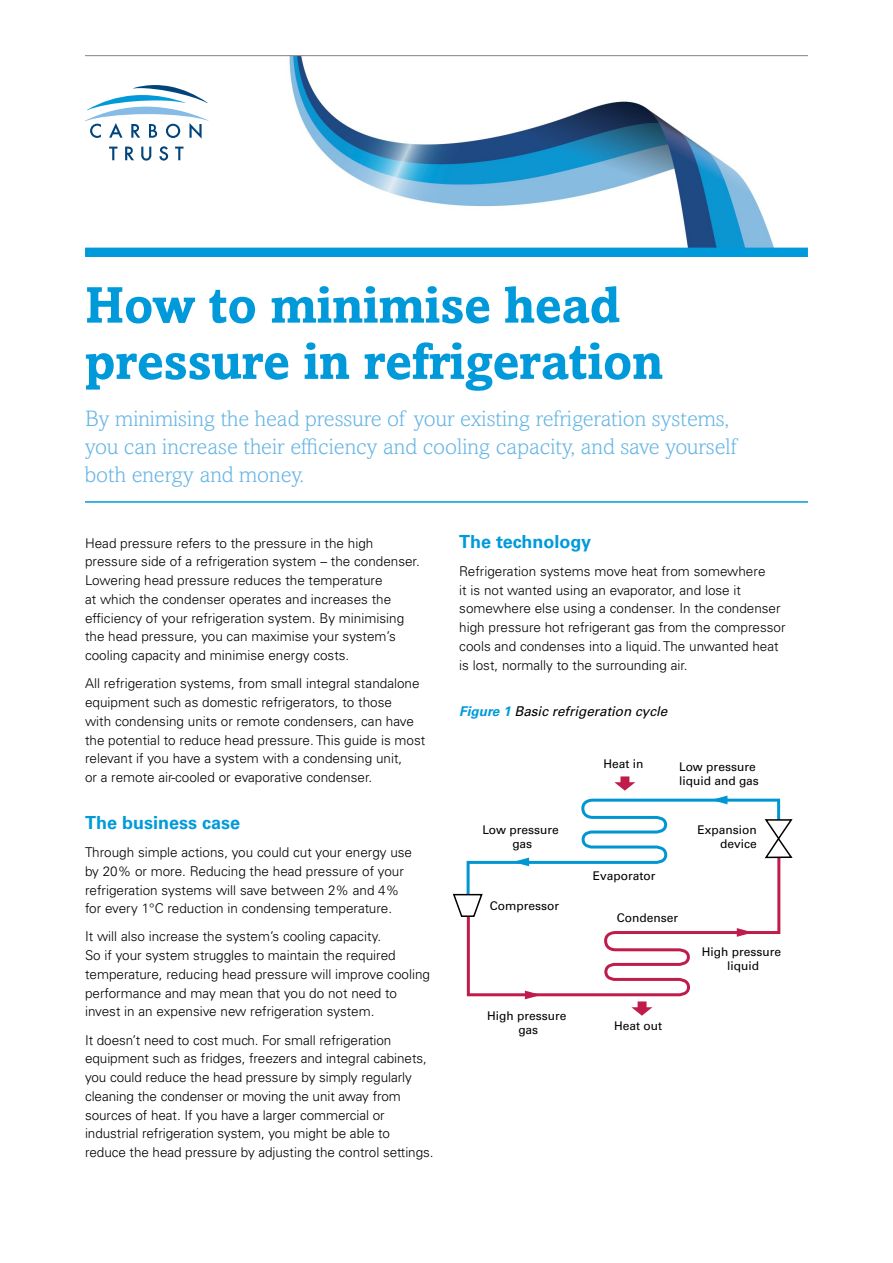
<style>
.page{position:relative;width:893px;height:1263px;background:#fff}
.page>*{position:absolute;margin:0;border:0;box-sizing:border-box;transform-origin:0 0}
.t1{font:700 51px/56.2px "Amasis";letter-spacing:-.01em;color:#009ada}
.t2{font:300 22.5px/28.2px "Amasis";color:#67b5e4}
.t3{font:700 18px "Univers";color:#009ada}
.t4{font:300 13.5px/18.8px "Univers";color:#000}
.t5{font:italic 13.5px "Univers";color:#000}
.t6{font:12px/14.1px "Univers";color:#000;text-align:center}
.s1{font-weight:700;color:#009ada}
</style>
<div class="page">
<svg style="left:125px;top:147px;width:9px;height:13px"></svg>
<svg style="left:109px;top:147px;width:8px;height:13px"></svg>
<svg style="left:175px;top:147px;width:8px;height:13px"></svg>
<svg style="left:141px;top:147px;width:10px;height:14px"></svg>
<svg style="left:159px;top:146px;width:9px;height:15px"></svg>
<svg style="left:85px;top:85px;width:123px;height:54px"></svg>
<img style="left:269px;top:56px;width:527px;height:192px">
<hr style="left:85px;top:55px;width:723px;height:1px;background:#808285">
<div style="left:85px;top:248px;width:723px;height:9px;background:#009ada"></div>
<hr style="left:85px;top:501px;width:723px;height:2px;background:#009ada">
<svg style="left:466px;top:918px;width:315px;height:80px"></svg>
<svg style="left:631px;top:1001px;width:21px;height:15px"></svg>
<svg style="left:453px;top:776px;width:340px;height:142px"></svg>
<svg style="left:737px;top:928px;width:16px;height:9px"></svg>
<svg style="left:525px;top:990px;width:16px;height:9px"></svg>
<h1 class="t1" style="left:85px;top:276px;width:580px">How to minimise head pressure in refrigeration</h1>
<h2 class="t2" style="left:85px;top:404px;width:653px">By minimising the head pressure of your existing refrigeration systems, you can increase their efficiency and cooling capacity, and save yourself both energy and money.</h2>
<p class="t4" style="left:85px;top:533px;width:336px">Head pressure refers to the pressure in the high pressure side of a refrigeration system – the condenser.<br>Lowering head pressure reduces the temperature<br>at which the condenser operates and increases the efficiency of your refrigeration system. By minimising the head pressure, you can maximise your system’s cooling capacity and minimise energy costs.</p>
<p class="t4" style="left:85px;top:674px;width:342px">All refrigeration systems, from small integral standalone equipment such as domestic refrigerators, to those<br>with condensing units or remote condensers, can have the potential to reduce head pressure. This guide is most relevant if you have a system with a condensing unit,<br>or a remote air-cooled or evaporative condenser.</p>
<h3 class="t3" style="left:85px;top:812px;width:157px">The business case</h3>
<p class="t4" style="left:85px;top:843px;width:329px">Through simple actions, you could cut your energy use by 20% or more. Reducing the head pressure of your refrigeration systems will save between 2% and 4% for every 1°C reduction in condensing temperature.</p>
<p class="t4" style="left:85px;top:927px;width:346px">It will also increase the system’s cooling capacity.<br>So if your system struggles to maintain the required temperature, reducing head pressure will improve cooling performance and may mean that you do not need to invest in an expensive new refrigeration system.</p>
<p class="t4" style="left:85px;top:1030px;width:350px">It doesn’t need to cost much. For small refrigeration equipment such as fridges, freezers and integral cabinets, you could reduce the head pressure by simply regularly cleaning the condenser or moving the unit away from sources of heat. If you have a larger commercial or industrial refrigeration system, you might be able to reduce the head pressure by adjusting the control settings.</p>
<h3 class="t3" style="left:459px;top:531px;width:133px">The technology</h3>
<p class="t4" style="left:459px;top:562px;width:328px">Refrigeration systems move heat from somewhere<br>it is not wanted using an evaporator, and lose it somewhere else using a condenser. In the condenser high pressure hot refrigerant gas from the compressor cools and condenses into a liquid. The unwanted heat is lost, normally to the surrounding air.</p>
<p class="t5" style="left:459px;top:704px;width:210px"><span class="s1">Figure 1</span> Basic refrigeration cycle</p>
<p class="t6" style="left:482px;top:822px;width:78px">Low pressure gas</p>
<p class="t6" style="left:490px;top:898px;width:71px">Compressor</p>
<p class="t6" style="left:487px;top:1009px;width:81px">High pressure gas</p>
<p class="t6" style="left:604px;top:757px;width:42px">Heat in</p>
<p class="t6" style="left:593px;top:869px;width:64px">Evaporator</p>
<p class="t6" style="left:679px;top:760px;width:81px;text-align:left">Low pressure liquid and gas</p>
<p class="t6" style="left:698px;top:822px;width:61px;text-align:right">Expansion device</p>
<p class="t6" style="left:617px;top:911px;width:63px">Condenser</p>
<p class="t6" style="left:614px;top:1019px;width:49px">Heat out</p>
<p class="t6" style="left:702px;top:944px;width:81px">High pressure liquid</p>
</div>
